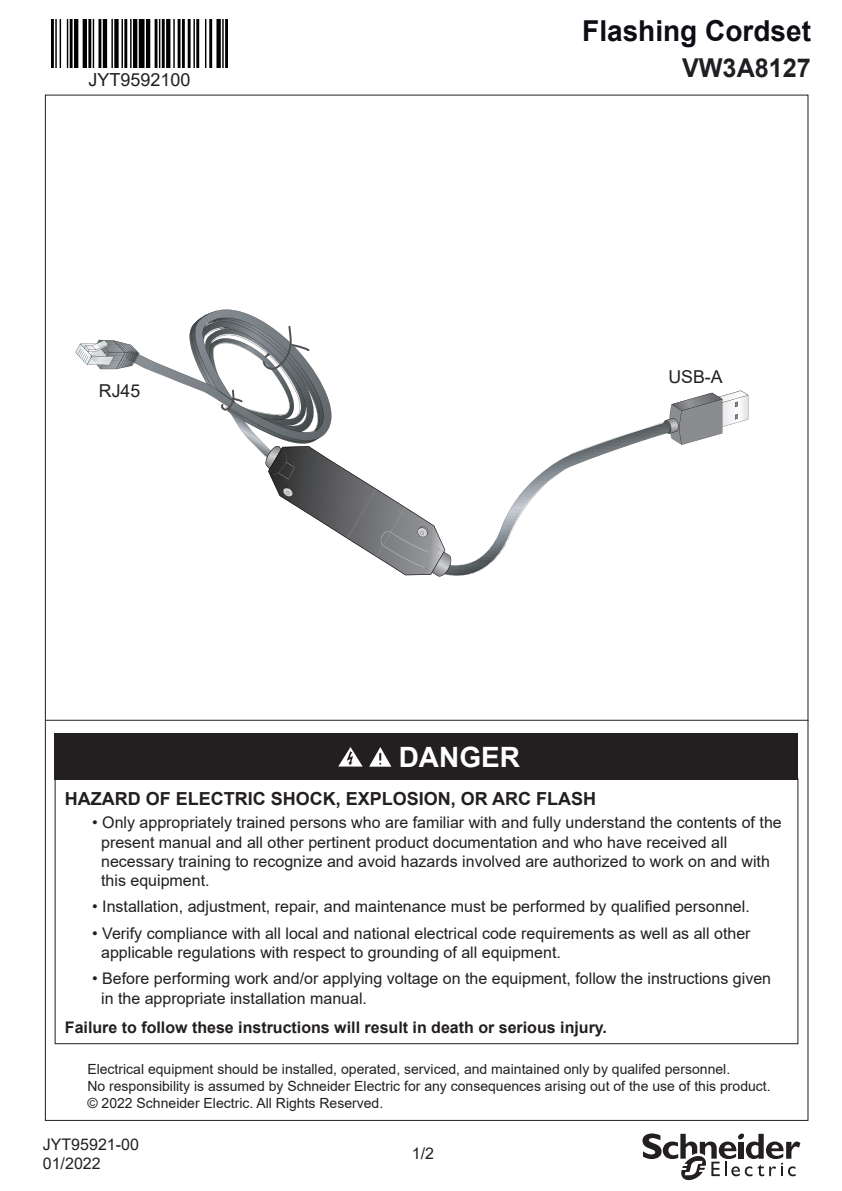
<style>
.page{position:relative;width:842px;height:1191px;background:#fff}
.page>*{position:absolute;margin:0;border:0;box-sizing:border-box;transform-origin:0 0}
.t1{font:700 28.8px "Arial";color:#0e0c15}
.t2{font:700 28px "Arial";color:#fff}
.t3{font:700 26px "Arial";color:#1f1e22}
.t4{font:700 18px "Arial";color:#231f20}
.t5{font:18px "Arial";color:#231f20}
.t6{font:17.8px "Arial";color:#231f20}
.t7{font:16px/19.2px "Arial";color:#231f20}
.t8{font:700 16px "Arial";color:#231f20}
.t9{font:14px/16.8px "Arial";color:#231f20}
</style>
<div class="page">
<svg style="left:642px;top:1133px;width:158px;height:48px"></svg>
<hr style="left:46px;top:720px;width:762px;height:1px;background:#231f20">
<div style="left:55px;top:732px;width:743px;height:47px;background:#231f20"></div>
<svg style="left:369px;top:747px;width:22px;height:19px"></svg>
<svg style="left:338px;top:747px;width:25px;height:19px"></svg>
<div style="left:55px;top:778px;width:743px;height:266px;border:1px solid #231f20"></div>
<svg style="left:664px;top:390px;width:84px;height:55px"></svg>
<svg style="left:451px;top:421px;width:220px;height:154px"></svg>
<svg style="left:75px;top:309px;width:376px;height:267px"></svg>
<img style="left:51px;top:19px;width:177px;height:49px">
<p class="t5" style="left:88px;top:67px;width:104px">JYT9592100</p>
<p class="t6" style="left:99px;top:378px;width:43px">RJ45</p>
<h1 class="t1" style="left:582px;top:11px;width:230px">Flashing Cordset</h1>
<h3 class="t3" style="left:682px;top:49px;width:130px">VW3A8127</h3>
<p class="t6" style="left:668px;top:364px;width:56px">USB-A</p>
<h2 class="t2" style="left:399px;top:737px;width:123px">DANGER</h2>
<p class="t4" style="left:65px;top:785px;width:533px">HAZARD OF ELECTRIC SHOCK, EXPLOSION, OR ARC FLASH</p>
<p class="t7" style="left:101px;top:813px;width:682px;text-indent:-9px">• Only appropriately trained persons who are familiar with and fully understand the contents of the present manual and all other pertinent product documentation and who have received all necessary training to recognize and avoid hazards involved are authorized to work on and with this equipment.</p>
<p class="t7" style="left:92px;top:897px;width:659px">• Installation, adjustment, repair, and maintenance must be performed by qualified personnel.</p>
<p class="t7" style="left:101px;top:923px;width:651px;text-indent:-9px">• Verify compliance with all local and national electrical code requirements as well as all other applicable regulations with respect to grounding of all equipment.</p>
<p class="t7" style="left:101px;top:969px;width:671px;text-indent:-9px">• Before performing work and/or applying voltage on the equipment, follow the instructions given in the appropriate installation manual.</p>
<p class="t8" style="left:65px;top:1015px;width:544px">Failure to follow these instructions will result in death or serious injury.</p>
<p class="t9" style="left:87px;top:1060px;width:685px">Electrical equipment should be installed, operated, serviced, and maintained only by qualifed personnel.<br>No responsibility is assumed by Schneider Electric for any consequences arising out of the use of this product. © 2022 Schneider Electric. All Rights Reserved.</p>
<p class="t7" style="left:43px;top:1134px;width:98px">JYT95921-00<br>01/2022</p>
<p class="t7" style="left:412px;top:1143px;width:24px">1/2</p>
</div>
